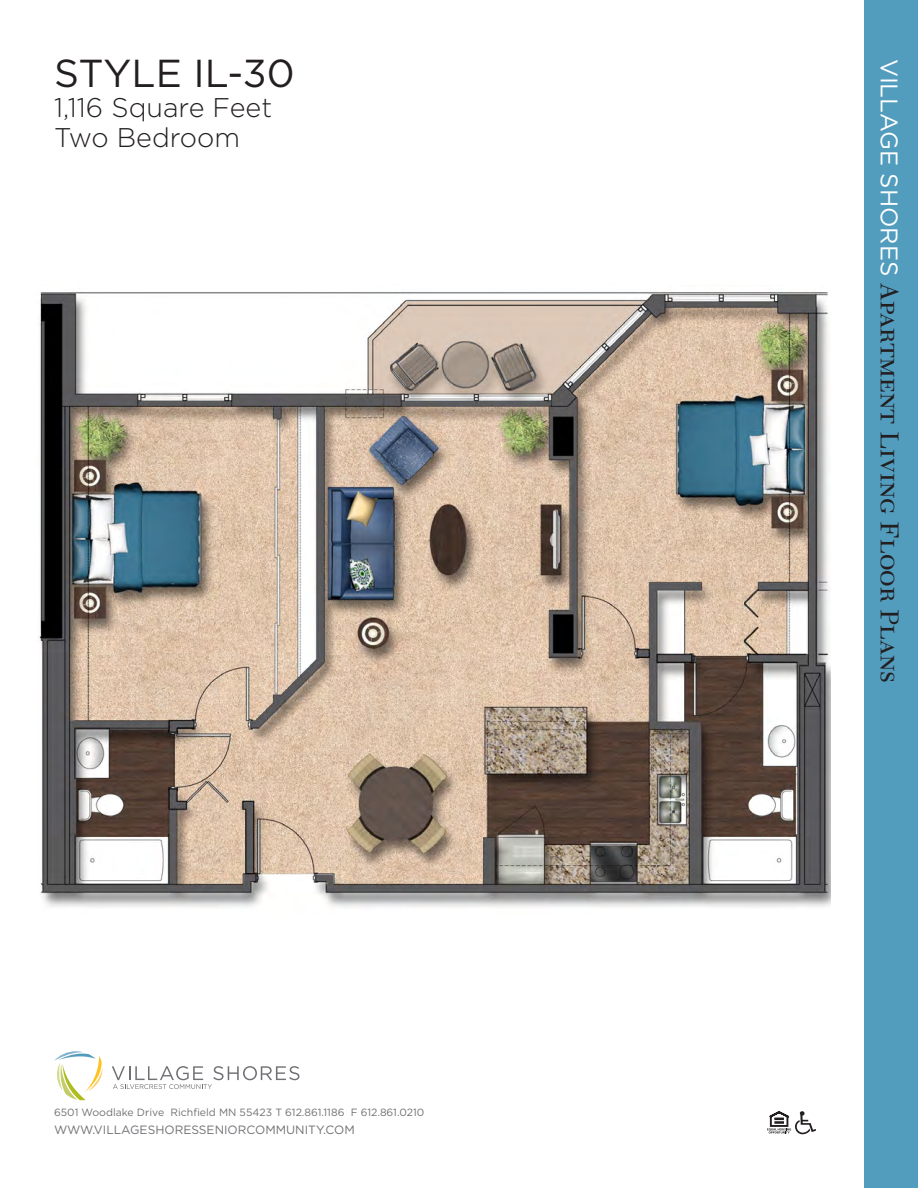
<style>
.page{position:relative;width:918px;height:1188px;background:#fff}
.page>*{position:absolute;margin:0;border:0;box-sizing:border-box;transform-origin:0 0}
.t1{font:39px "Gotham";color:#231f20}
.t2{font:27px "New Caledonia SC";color:#231f20}
.t3{font:300 27px "Gotham";color:#231f20}
.t4{font:12px "Gotham";color:#717074}
.t5{font:10.5px "Gotham";color:#717074}
.s1{font-family:"Gotham";font-size:24px;color:#fff}
</style>
<div class="page">
<svg style="left:767px;top:1111px;width:49px;height:23px"></svg>
<div style="left:864px;top:0;width:54px;height:1188px;background:#529cbe"></div>
<svg style="left:112px;top:1066px;width:187px;height:23px"></svg>
<svg style="left:54px;top:1051px;width:49px;height:49px"></svg>
<img style="left:38px;top:292px;width:792px;height:616px">
<p class="t1" style="left:54px;top:51px;width:242px">STYLE IL-30</p>
<p class="t3" style="left:54px;top:92px;width:220px">1,116 Square Feet</p>
<p class="t3" style="left:54px;top:122px;width:188px">Two Bedroom</p>
<p class="t5" style="left:54px;top:1106px;width:372px">6501 Woodlake Drive Richfield MN 55423 T 612.861.1186 F 612.861.0210</p>
<p class="t4" style="left:54px;top:1123px;width:302px">WWW.VILLAGESHORESSENIORCOMMUNITY.COM</p>
<p class="t2" style="left:905px;top:58px;width:626px;rotate:90deg"><span class="s1">VILLAGE SHORES</span> Apartment Living Floor Plans</p>
</div>
